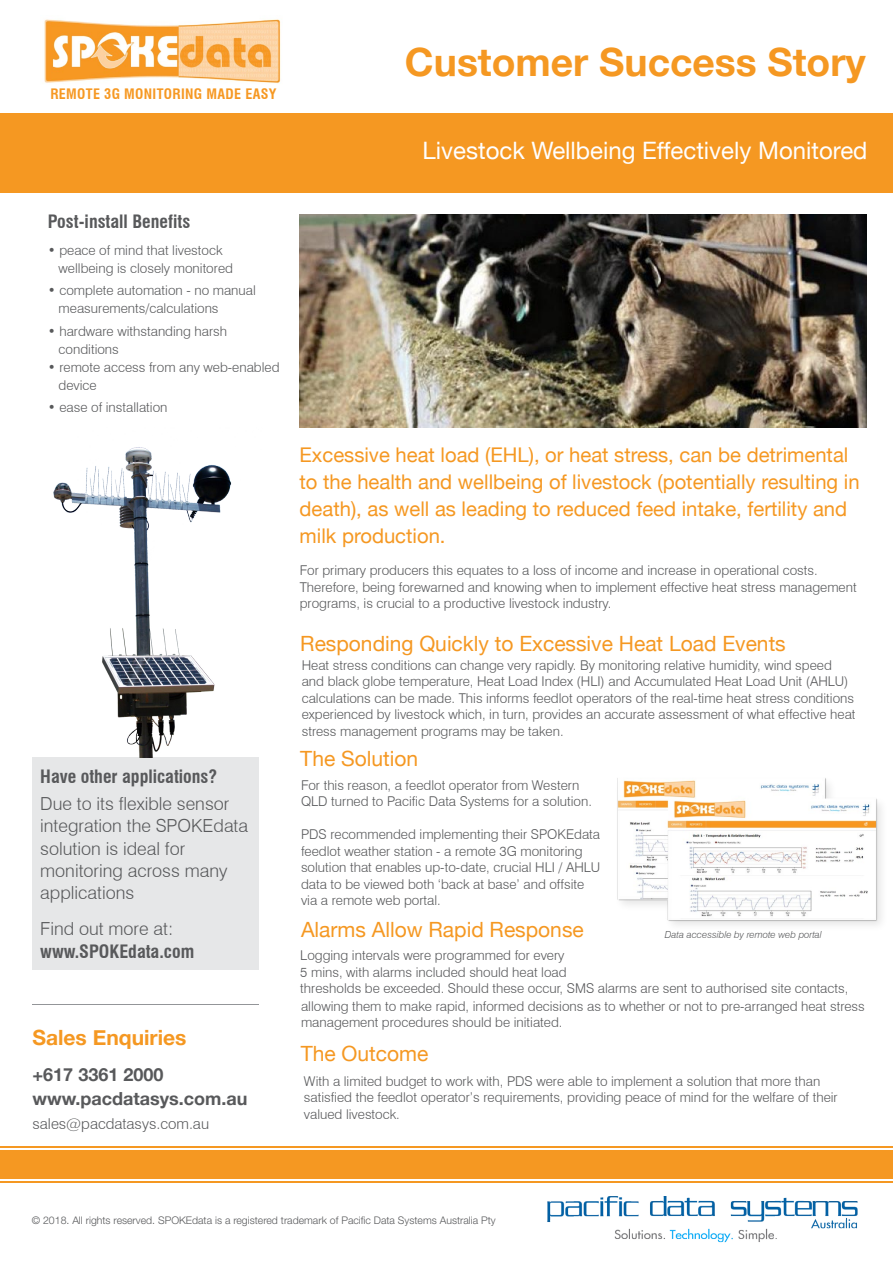
<style>
.page{position:relative;width:893px;height:1263px;background:#fff}
.page>*{position:absolute;margin:0;border:0;box-sizing:border-box;transform-origin:0 0}
.t1{font:700 39px "Helvetica Neue";color:#f59822}
.t2{font:24px "Helvetica Neue";color:#fff}
.t3{font:21px "Helvetica Neue";color:#f59822}
.t4{font:700 21px "Helvetica Neue";color:#f59822}
.t5{font:20.25px/27px "Helvetica Neue";color:#f59822}
.t6{font:300 18px/22.2px "Swiss 721 BT";color:#58595b}
.t7{font:700 condensed 18px "Swiss 721 BT";color:#58595b}
.t8{font:700 18px/23.7px "Helvetica Neue";color:#58595b}
.t9{font:300 15px "Swiss 721 BT";color:#58595b}
.t10{font:700 condensed 14.1px "Swiss 721 BT";letter-spacing:.025em;color:#f69822}
.t11{font:300 13.5px/16.5px "Swiss 721 BT";color:#58595b}
.t12{font:300 10.5px "Helvetica Neue LT Std";color:#58595b}
.t13{font:italic 300 9.75px "Swiss 721 BT";color:#58595b}
</style>
<div class="page">
<div style="left:0;top:113px;width:893px;height:80px;background:#f59822"></div>
<img style="left:547px;top:1196px;width:311px;height:47px">
<img style="left:300px;top:214px;width:566px;height:213px">
<img style="left:617px;top:778px;width:264px;height:147px">
<div style="left:0;top:1150px;width:893px;height:28px;background:#f59822"></div>
<hr style="left:0;top:1147px;width:893px;height:1px;background:#f59822">
<hr style="left:0;top:1181px;width:893px;height:1px;background:#f59822">
<hr style="left:32px;top:1005px;width:227px;height:1px;background:#939598">
<div style="left:32px;top:758px;width:227px;height:212px;background:#e6e7e8"></div>
<img style="left:32px;top:447px;width:227px;height:311px">
<img style="left:44px;top:19px;width:237px;height:65px">
<p class="t10" style="left:50px;top:86px;width:228px">REMOTE 3G MONITORING MADE EASY</p>
<h3 class="t7" style="left:48px;top:211px;width:144px">Post-install Benefits</h3>
<p class="t11" style="left:59px;top:241px;width:176px;line-height:18px;text-indent:-11px">• peace of mind that livestock wellbeing is closely monitored</p>
<p class="t11" style="left:59px;top:281px;width:199px;line-height:18px;text-indent:-11px">• complete automation - no manual measurements/calculations</p>
<p class="t11" style="left:59px;top:322px;width:170px;line-height:18px;text-indent:-11px">• hardware withstanding harsh conditions</p>
<p class="t11" style="left:59px;top:358px;width:222px;line-height:18px;text-indent:-11px">• remote access from any web-enabled device</p>
<p class="t11" style="left:48px;top:399px;width:121px">• ease of installation</p>
<h3 class="t7" style="left:40px;top:766px;width:179px">Have other applications?</h3>
<h3 class="t6" style="left:40px;top:792px;width:209px">Due to its flexible sensor integration the SPOKEdata solution is ideal for monitoring across many applications</h3>
<h3 class="t6" style="left:40px;top:917px;width:134px">Find out more at:</h3>
<h3 class="t7" style="left:40px;top:940px;width:155px">www.SPOKEdata.com</h3>
<h3 class="t4" style="left:33px;top:1024px;width:155px">Sales Enquiries</h3>
<h3 class="t8" style="left:33px;top:1062px;width:216px">+617 3361 2000 www.pacdatasys.com.au</h3>
<p class="t9" style="left:33px;top:1114px;width:178px">sales@pacdatasys.com.au</p>
<h1 class="t1" style="left:405px;top:38px;width:462px">Customer Success Story</h1>
<h2 class="t2" style="left:423px;top:136px;width:446px">Livestock Wellbeing Effectively Monitored</h2>
<h3 class="t5" style="left:300px;top:441px;width:561px">Excessive heat load (EHL), or heat stress, can be detrimental to the health and wellbeing of livestock (potentially resulting in death), as well as leading to reduced feed intake, fertility and milk production.</h3>
<p class="t11" style="left:300px;top:562px;width:558px">For primary producers this equates to a loss of income and increase in operational costs.<br>Therefore, being forewarned and knowing when to implement effective heat stress management programs, is crucial to a productive livestock industry.</p>
<h3 class="t3" style="left:300px;top:631px;width:487px">Responding Quickly to Excessive Heat Load Events</h3>
<p class="t11" style="left:302px;top:657px;width:555px">Heat stress conditions can change very rapidly. By monitoring relative humidity, wind speed and black globe temperature, Heat Load Index (HLI) and Accumulated Heat Load Unit (AHLU) calculations can be made. This informs feedlot operators of the real-time heat stress conditions experienced by livestock which, in turn, provides an accurate assessment of what effective heat stress management programs may be taken.</p>
<h3 class="t3" style="left:300px;top:746px;width:119px">The Solution</h3>
<p class="t11" style="left:301px;top:777px;width:292px">For this reason, a feedlot operator from Western<br>QLD turned to Pacific Data Systems for a solution.</p>
<p class="t11" style="left:301px;top:826px;width:301px">PDS recommended implementing their SPOKEdata feedlot weather station - a remote 3G monitoring solution that enables up-to-date, crucial HLI / AHLU data to be viewed both ‘back at base’ and offsite via a remote web portal.</p>
<h3 class="t3" style="left:301px;top:917px;width:284px">Alarms Allow Rapid Response</h3>
<p class="t13" style="left:665px;top:929px;width:159px">Data accessible by remote web portal</p>
<p class="t11" style="left:300px;top:947px;width:550px">Logging intervals were programmed for every<br>5 mins, with alarms included should heat load<br>thresholds be exceeded. Should these occur, SMS alarms are sent to authorised site contacts,</p>
<p class="t11" style="left:301px;top:997px;width:565px">allowing them to make rapid, informed decisions as to whether or not to pre-arranged heat stress management procedures should be initiated.</p>
<h3 class="t3" style="left:301px;top:1040px;width:129px">The Outcome</h3>
<p class="t11" style="left:304px;top:1072px;width:535px">With a limited budget to work with, PDS were able to implement a solution that more than satisfied the feedlot operator’s requirements, providing peace of mind for the welfare of their valued livestock.</p>
<p class="t12" style="left:32px;top:1214px;width:465px">© 2018. All rights reserved. SPOKEdata is a registered trademark of Pacific Data Systems Australia Pty</p>
</div>
